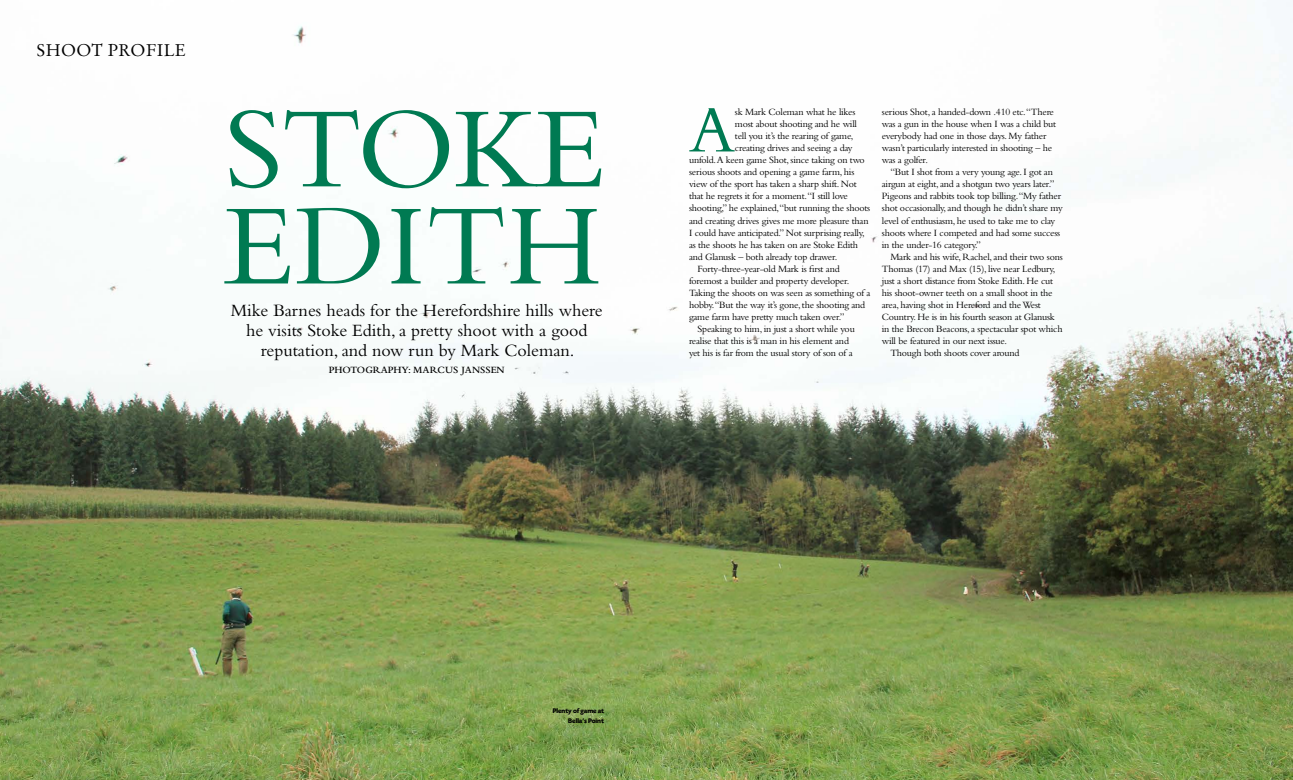
<style>
.page{position:relative;width:1293px;height:780px;background:#fff}
.page>*{position:absolute;margin:0;border:0;box-sizing:border-box;transform-origin:0 0}
.t1{font:119.7px/97.1px "Bembo";letter-spacing:-.005em;color:#007a52}
.t2{font:67.9px "Bembo";color:#007a52}
.t3{font:18px/20px "Bembo";color:#000;text-align:center}
.t4{font:17px "Original Garamond BT";letter-spacing:.02em;color:#000}
.t5{font:10px/12px "Bembo";letter-spacing:-.02em;color:#000}
.t6{font:600 10px "Bembo";color:#000}
.t7{font:700 7px/10px "Today SH";color:#000;text-align:right}
</style>
<div class="page">
<img style="left:0;top:0;width:1293px;height:780px">
<h3 class="t4" style="left:37px;top:39px;width:150px">SHOOT PROFILE</h3>
<h1 class="t1" style="left:224px;top:98px;width:365px">Stoke<br>Edith</h1>
<h3 class="t3" style="left:231px;top:299px;width:373px">Mike Barnes heads for the Herefordshire hills where he visits Stoke Edith, a pretty shoot with a good reputation, and now run by Mark Coleman.</h3>
<p class="t6" style="left:329px;top:364px;width:177px">PHOTOGRAPHY: MARCUS JANSSEN</p>
<h2 class="t2" style="left:689px;top:91px;width:47px">A</h2>
<p class="t5" style="left:735px;top:106px;width:122px">sk Mark Coleman what he likes</p>
<p class="t5" style="left:735px;top:118px;width:123px">most about shooting and he will</p>
<p class="t5" style="left:735px;top:130px;width:120px">tell you it’s the rearing of game,</p>
<p class="t5" style="left:735px;top:142px;width:119px">creating drives and seeing a day</p>
<p class="t5" style="left:689px;top:154px;width:177px">unfold.A keen game Shot, since taking on two</p>
<p class="t5" style="left:689px;top:166px;width:167px">serious shoots and opening a game farm, his</p>
<p class="t5" style="left:689px;top:178px;width:169px">view of the sport has taken a sharp shift. Not</p>
<p class="t5" style="left:689px;top:190px;width:160px">that he regrets it for a moment.“I still love</p>
<p class="t5" style="left:689px;top:202px;width:183px">shooting,” he explained,“but running the shoots</p>
<p class="t5" style="left:689px;top:214px;width:181px">and creating drives gives me more pleasure than</p>
<p class="t5" style="left:689px;top:226px;width:177px">I could have anticipated.” Not surprising really,</p>
<p class="t5" style="left:689px;top:238px;width:170px">as the shoots he has taken on are Stoke Edith</p>
<p class="t5" style="left:689px;top:250px;width:150px">and Glanusk – both already top drawer.</p>
<p class="t5" style="left:697px;top:262px;width:144px">Forty-three-year-old Mark is first and</p>
<p class="t5" style="left:689px;top:274px;width:162px">foremost a builder and property developer.</p>
<p class="t5" style="left:689px;top:286px;width:183px">Taking the shoots on was seen as something of a</p>
<p class="t5" style="left:689px;top:298px;width:178px">hobby.“But the way it’s gone, the shooting and</p>
<p class="t5" style="left:689px;top:310px;width:157px">game farm have pretty much taken over.”</p>
<p class="t5" style="left:697px;top:322px;width:159px">Speaking to him, in just a short while you</p>
<p class="t5" style="left:689px;top:334px;width:161px">realise that this is a man in his element and</p>
<p class="t5" style="left:689px;top:346px;width:165px">yet his is far from the usual story of son of a</p>
<p class="t5" style="left:882px;top:106px;width:176px">serious Shot, a handed-down .410 etc.“There was a gun in the house when I was a child but everybody had one in those days. My father wasn’t particularly interested in shooting – he was a golfer.</p>
<p class="t5" style="left:882px;top:166px;width:182px;text-indent:8px">“But I shot from a very young age. I got an airgun at eight, and a shotgun two years later.” Pigeons and rabbits took top billing.“My father shot occasionally, and though he didn’t share my level of enthusiasm, he used to take me to clay shoots where I competed and had some success in the under-16 category.”</p>
<p class="t5" style="left:890px;top:250px;width:174px">Mark and his wife, Rachel, and their two sons</p>
<p class="t5" style="left:882px;top:262px;width:175px">Thomas (17) and Max (15), live near Ledbury,</p>
<p class="t5" style="left:882px;top:274px;width:173px">just a short distance from Stoke Edith. He cut</p>
<p class="t5" style="left:882px;top:286px;width:172px">his shoot-owner teeth on a small shoot in the</p>
<p class="t5" style="left:882px;top:298px;width:160px">area, having shot in Hereford and the West</p>
<p class="t5" style="left:882px;top:310px;width:174px">Country. He is in his fourth season at Glanusk</p>
<p class="t5" style="left:882px;top:322px;width:182px">in the Brecon Beacons, a spectacular spot which</p>
<p class="t5" style="left:882px;top:334px;width:127px">will be featured in our next issue.</p>
<p class="t5" style="left:890px;top:346px;width:131px">Though both shoots cover around</p>
<p class="t7" style="left:553px;top:706px;width:53px">Plenty of game at<br>Bella’s Point</p>
</div>
